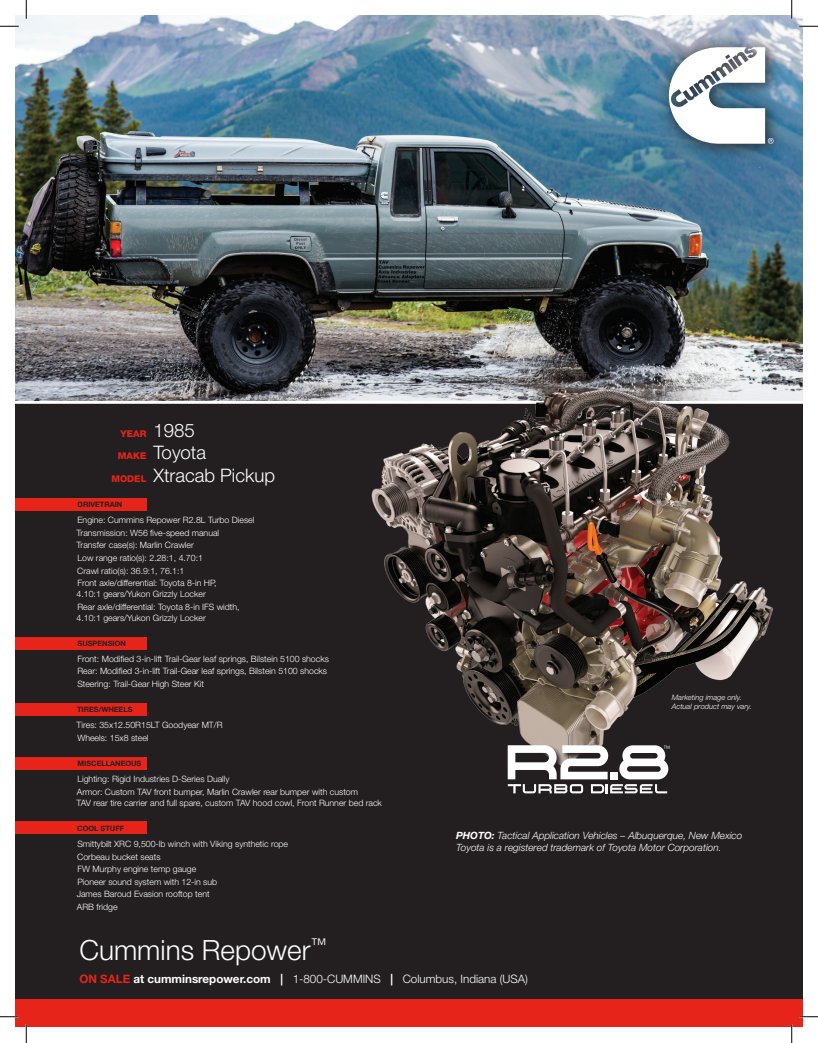
<style>
.page{position:relative;width:818px;height:1043px;background:#fff}
.page>*{position:absolute;margin:0;border:0;box-sizing:border-box;transform-origin:0 0}
.t1{font:300 27.88px "Helvetica Neue LT Std";color:#fff}
.t2{font:300 18.62px "Helvetica Neue LT Std";color:#fff}
.t3{font:300 11.62px "Helvetica Neue LT Std";color:#fff}
.t4{font:italic 300 10px "Helvetica Neue LT Std";color:#fff}
.t5{font:800 9.25px "Helvetica Neue LT Std";color:#e72419}
.t6{font:300 8.75px/10.9px "Helvetica Neue LT Std";color:#fff}
.t7{font:italic 300 7.5px/8.8px "Helvetica Neue LT Std";color:#fff}
.t8{font:700 7.38px "Helvetica Neue LT Std";color:#231f20}
.s1{font-weight:300;font-size:18.62px;color:#fff}
.s2{font-weight:800;font-size:9.25px;color:#e72419}
.s3{font-weight:700;color:#e72419}
.s4{font-weight:700}
</style>
<div class="page">
<div style="left:15px;top:402px;width:787px;height:597px;background:#231f20"></div>
<div style="left:15px;top:498px;width:131px;height:12px;background:#e72419"></div>
<div style="left:15px;top:636px;width:131px;height:13px;background:#e72419"></div>
<div style="left:15px;top:703px;width:131px;height:12px;background:#e72419"></div>
<div style="left:15px;top:756px;width:131px;height:13px;background:#e72419"></div>
<div style="left:15px;top:821px;width:131px;height:12px;background:#e72419"></div>
<div style="left:15px;top:999px;width:787px;height:27px;background:#e72419"></div>
<img style="left:15px;top:15px;width:787px;height:386px">
<hr style="left:15px;top:401px;width:787px;height:3px;background:#fff">
<div style="left:649px;top:27px;width:142px;height:137px;background:#231f20;opacity:.6"></div>
<svg style="left:668px;top:47px;width:105px;height:97px"></svg>
<img style="left:369px;top:372px;width:406px;height:372px">
<svg style="left:507px;top:745px;width:162px;height:48px"></svg>
<svg style="left:0;top:25px;width:19px;height:2px"></svg>
<svg style="left:799px;top:25px;width:19px;height:2px"></svg>
<svg style="left:0;top:1016px;width:19px;height:1px"></svg>
<svg style="left:799px;top:1015px;width:19px;height:2px"></svg>
<svg style="left:25px;top:0;width:2px;height:19px"></svg>
<svg style="left:25px;top:1024px;width:2px;height:18px"></svg>
<svg style="left:790px;top:0;width:2px;height:19px"></svg>
<svg style="left:790px;top:1024px;width:2px;height:18px"></svg>
<p class="t5" style="left:120px;top:428px;width:76px">YEAR <span class="s1">1985</span></p>
<p class="t2" style="left:118px;top:441px;width:90px"><span class="s2">MAKE</span> Toyota</p>
<p class="t2" style="left:111px;top:464px;width:165px"><span class="s2">MODEL</span> Xtracab Pickup</p>
<p class="t8" style="left:78px;top:500px;width:46px">DRIVETRAIN</p>
<p class="t6" style="left:77px;top:514px;width:178px">Engine: Cummins Repower R2.8L Turbo Diesel</p>
<p class="t6" style="left:76px;top:527px;width:144px">Transmission: W56 five-speed manual</p>
<p class="t6" style="left:76px;top:539px;width:119px">Transfer case(s): Marlin Crawler</p>
<p class="t6" style="left:77px;top:552px;width:127px">Low range ratio(s): 2.28:1, 4.70:1</p>
<p class="t6" style="left:77px;top:565px;width:109px">Crawl ratio(s): 36.9:1, 76.1:1</p>
<p class="t6" style="left:77px;top:577px;width:142px">Front axle/differential: Toyota 8-in HP,<br>4.10:1 gears/Yukon Grizzly Locker</p>
<p class="t6" style="left:77px;top:601px;width:164px">Rear axle/differential: Toyota 8-in IFS width,<br>4.10:1 gears/Yukon Grizzly Locker</p>
<p class="t8" style="left:78px;top:638px;width:50px">SUSPENSION</p>
<p class="t6" style="left:77px;top:653px;width:253px">Front: Modified 3-in-lift Trail-Gear leaf springs, Bilstein 5100 shocks</p>
<p class="t6" style="left:77px;top:665px;width:251px">Rear: Modified 3-in-lift Trail-Gear leaf springs, Bilstein 5100 shocks</p>
<p class="t6" style="left:77px;top:678px;width:128px">Steering: Trail-Gear High Steer Kit</p>
<p class="t8" style="left:77px;top:705px;width:57px">TIRES/WHEELS</p>
<p class="t6" style="left:76px;top:719px;width:147px">Tires: 35x12.50R15LT Goodyear MT/R</p>
<p class="t6" style="left:77px;top:732px;width:73px">Wheels: 15x8 steel</p>
<p class="t8" style="left:78px;top:759px;width:65px">MISCELLANEOUS</p>
<p class="t6" style="left:77px;top:773px;width:153px">Lighting: Rigid Industries D-Series Dually</p>
<p class="t6" style="left:76px;top:786px;width:307px">Armor: Custom TAV front bumper, Marlin Crawler rear bumper with custom<br>TAV rear tire carrier and full spare, custom TAV hood cowl, Front Runner bed rack</p>
<p class="t8" style="left:77px;top:823px;width:48px">COOL STUFF</p>
<p class="t6" style="left:77px;top:838px;width:212px">Smittybilt XRC 9,500-lb winch with Viking synthetic rope</p>
<p class="t6" style="left:77px;top:850px;width:85px">Corbeau bucket seats</p>
<p class="t6" style="left:77px;top:863px;width:120px">FW Murphy engine temp gauge</p>
<p class="t6" style="left:77px;top:876px;width:141px">Pioneer sound system with 12-in sub</p>
<p class="t6" style="left:77px;top:888px;width:134px">James Baroud Evasion rooftop tent</p>
<p class="t6" style="left:77px;top:901px;width:42px">ARB fridge</p>
<p class="t1" style="left:79px;top:932px;width:249px">Cummins Repower<sup>™</sup></p>
<p class="t3" style="left:79px;top:971px;width:450px"><span class="s3">ON SALE</span> <span class="s4">at cumminsrepower.com |</span> 1-800-CUMMINS <span class="s4">|</span> Columbus, Indiana (USA)</p>
<p class="t7" style="left:671px;top:692px;width:82px">Marketing image only.<br>Actual product may vary.</p>
<p class="t4" style="left:456px;top:829px;width:288px"><span class="s4">PHOTO:</span> Tactical Application Vehicles – Albuquerque, New Mexico</p>
<p class="t4" style="left:456px;top:841px;width:267px">Toyota is a registered trademark of Toyota Motor Corporation.</p>
</div>
